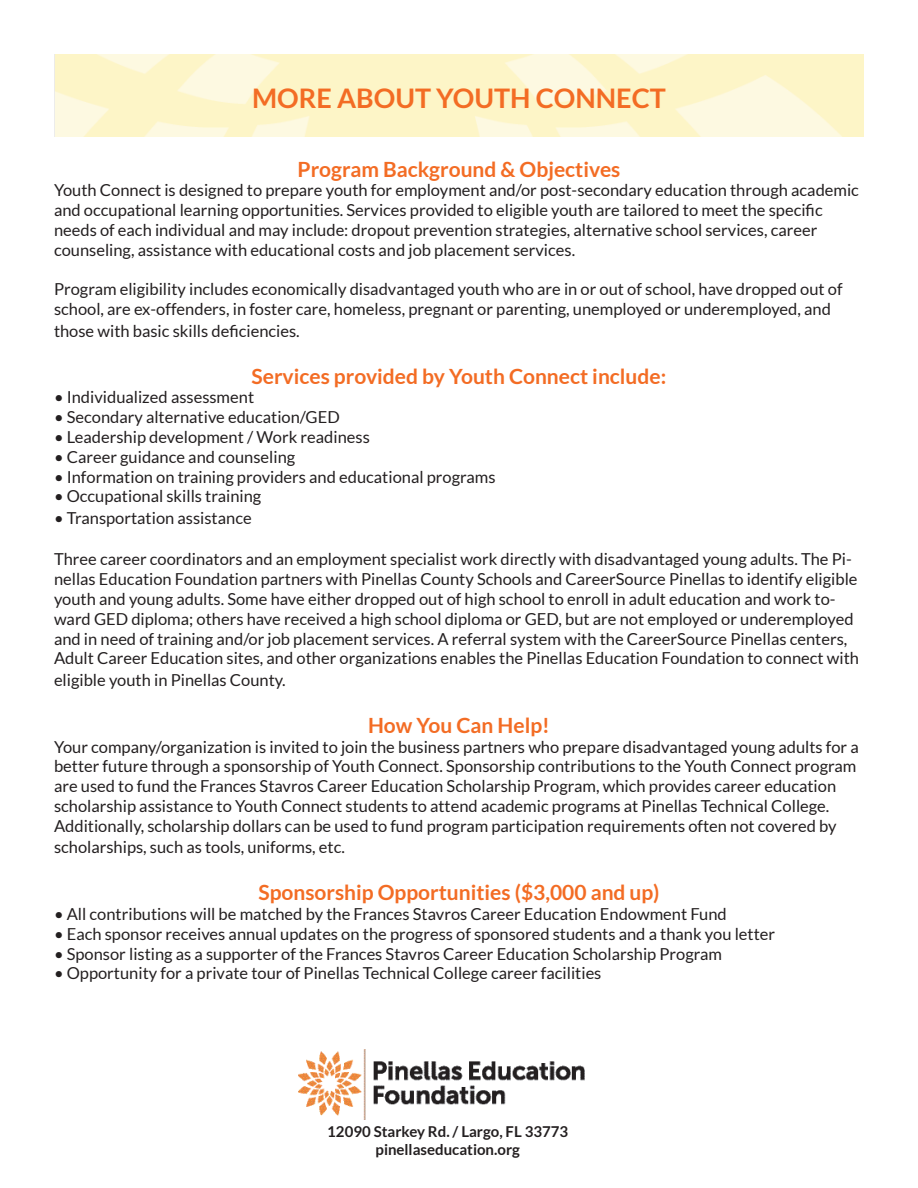
<style>
.page{position:relative;width:918px;height:1188px;background:#fff}
.page>*{position:absolute;margin:0;border:0;box-sizing:border-box;transform-origin:0 0}
.t1{font:700 27px "Lato";color:#f36c24}
.t2{font:700 21px "Lato";color:#f36c24}
.t3{font:16.5px/19.8px "Lato";color:#231f20}
.t4{font:700 15px/18px "Lato";color:#231f20;text-align:center}
</style>
<div class="page">
<img style="left:54px;top:54px;width:810px;height:83px">
<img style="left:299px;top:1049px;width:286px;height:71px">
<h1 class="t1" style="left:252px;top:83px;width:415px">MORE ABOUT YOUTH CONNECT</h1>
<p class="t2" style="left:298px;top:157px;width:324px">Program Background &amp; Objectives</p>
<p class="t3" style="left:54px;top:180px;width:807px">Youth Connect is designed to prepare youth for employment and/or post-secondary education through academic and occupational learning opportunities. Services provided to eligible youth are tailored to meet the specific needs of each individual and may include: dropout prevention strategies, alternative school services, career counseling, assistance with educational costs and job placement services.</p>
<p class="t3" style="left:54px;top:279px;width:790px">Program eligibility includes economically disadvantaged youth who are in or out of school, have dropped out of school, are ex-offenders, in foster care, homeless, pregnant or parenting, unemployed or underemployed, and</p>
<p class="t3" style="left:54px;top:321px;width:247px">those with basic skills deficiencies.</p>
<p class="t2" style="left:252px;top:364px;width:416px">Services provided by Youth Connect include:</p>
<p class="t3" style="left:54px;top:387px;width:202px">• Individualized assessment</p>
<p class="t3" style="left:54px;top:407px;width:287px">• Secondary alternative education/GED</p>
<p class="t3" style="left:54px;top:427px;width:317px">• Leadership development / Work readiness</p>
<p class="t3" style="left:54px;top:447px;width:243px">• Career guidance and counseling</p>
<p class="t3" style="left:54px;top:467px;width:443px">• Information on training providers and educational programs</p>
<p class="t3" style="left:54px;top:486px;width:209px">• Occupational skills training</p>
<p class="t3" style="left:54px;top:508px;width:199px">• Transportation assistance</p>
<p class="t3" style="left:54px;top:549px;width:807px">Three career coordinators and an employment specialist work directly with disadvantaged young adults. The Pi&shy;nellas Education Foundation partners with Pinellas County Schools and CareerSource Pinellas to identify eligible youth and young adults. Some have either dropped out of high school to enroll in adult education and work to&shy;ward GED diploma; others have received a high school diploma or GED, but are not employed or underemployed and in need of training and/or job placement services. A referral system with the CareerSource Pinellas centers, Adult Career Education sites, and other organizations enables the Pinellas Education Foundation to connect with</p>
<p class="t3" style="left:54px;top:670px;width:233px">eligible youth in Pinellas County.</p>
<p class="t2" style="left:368px;top:713px;width:183px">How You Can Help!</p>
<p class="t3" style="left:54px;top:737px;width:806px">Your company/organization is invited to join the business partners who prepare disadvantaged young adults for a better future through a sponsorship of Youth Connect. Sponsorship contributions to the Youth Connect program are used to fund the Frances Stavros Career Education Scholarship Program, which provides career education scholarship assistance to Youth Connect students to attend academic programs at Pinellas Technical College.<br>Additionally, scholarship dollars can be used to fund program participation requirements often not covered by</p>
<p class="t3" style="left:54px;top:837px;width:292px">scholarships, such as tools, uniforms, etc.</p>
<p class="t2" style="left:258px;top:880px;width:403px">Sponsorship Opportunities ($3,000 and up)</p>
<p class="t3" style="left:54px;top:904px;width:674px">• All contributions will be matched by the Frances Stavros Career Education Endowment Fund</p>
<p class="t3" style="left:54px;top:924px;width:723px">• Each sponsor receives annual updates on the progress of sponsored students and a thank you letter</p>
<p class="t3" style="left:54px;top:944px;width:670px">• Sponsor listing as a supporter of the Frances Stavros Career Education Scholarship Program</p>
<p class="t3" style="left:54px;top:963px;width:549px">• Opportunity for a private tour of Pinellas Technical College career facilities</p>
<p class="t4" style="left:327px;top:1122px;width:242px">12090 Starkey Rd. / Largo, FL 33773 pinellaseducation.org</p>
</div>
